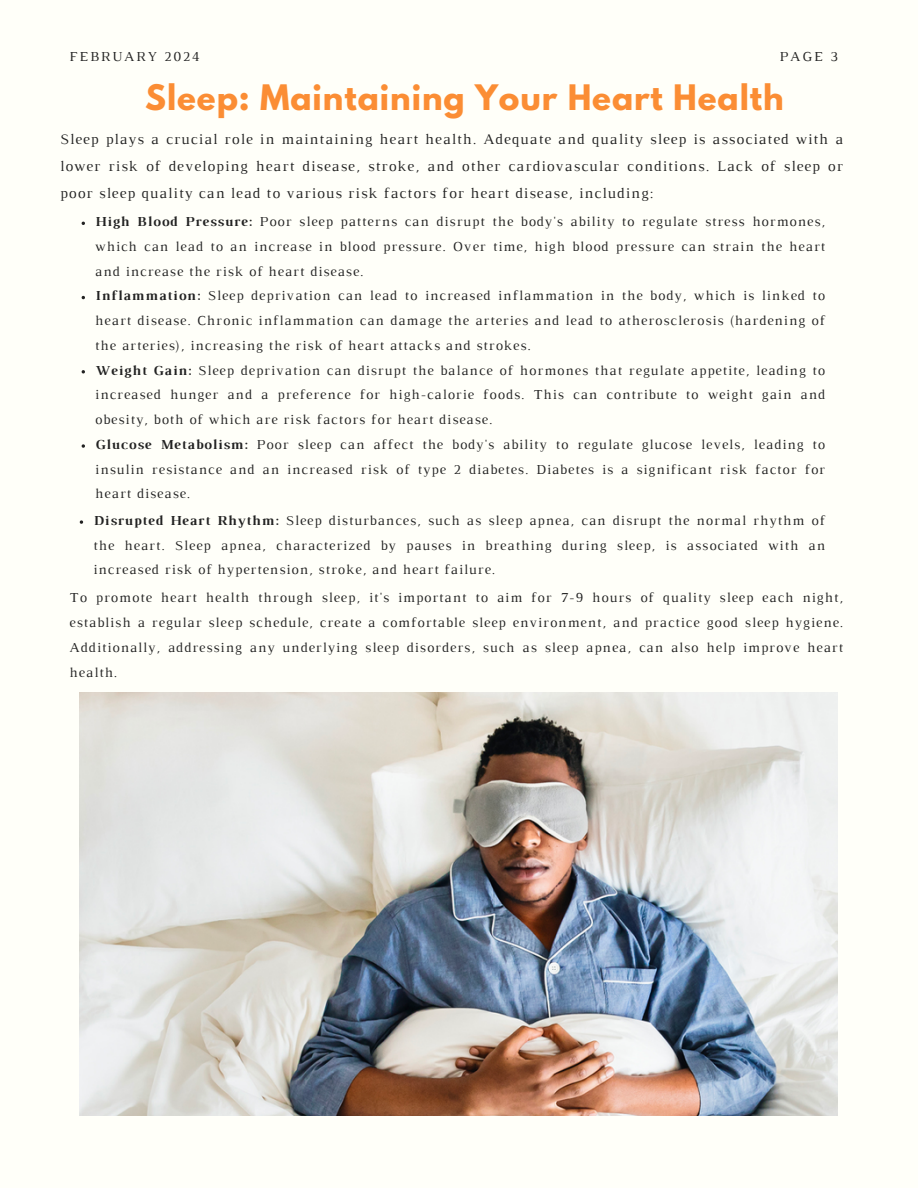
<style>
.page{position:relative;width:918px;height:1188px;background:#fffff9}
.page>*{position:absolute;margin:0;border:0;box-sizing:border-box;transform-origin:0 0}
.t1{font:700 31.2px "League Spartan";letter-spacing:.03em;color:#fb8d34}
.t2{font:15px/26.8px "Luthier";letter-spacing:.07em;color:#222;text-align:justify}
.t3{font:13.95px/24.8px "Luthier";letter-spacing:.07em;color:#222;text-align:justify}
.t4{font:13.95px "Luthier";letter-spacing:.14em;color:#222}
.s1{font-weight:700}
</style>
<div class="page">
<img style="left:79px;top:693px;width:758px;height:423px">
<svg style="left:82px;top:444px;width:3px;height:4px"></svg>
<svg style="left:80px;top:520px;width:3px;height:4px"></svg>
<h2 class="t4" style="left:70px;top:51px;width:132px">FEBRUARY 2024</h2>
<h1 class="t3" style="left:779px;top:45px;width:60px">PAGE 3</h1>
<p class="t1" style="left:145px;top:82px;width:640px">Sleep: Maintaining Your Heart Health</p>
<p class="t2" style="left:60px;top:127px;width:784px">Sleep plays a crucial role in maintaining heart health. Adequate and quality sleep is associated with a lower risk of developing heart disease, stroke, and other cardiovascular conditions. Lack of sleep or poor sleep quality can lead to various risk factors for heart disease, including:</p>
<p class="t3" style="left:95px;top:210px;width:731px"><span class="s1">High Blood Pressure:</span> Poor sleep patterns can disrupt the body's ability to regulate stress hormones, which can lead to an increase in blood pressure. Over time, high blood pressure can strain the heart and increase the risk of heart disease.</p>
<p class="t3" style="left:95px;top:285px;width:731px"><span class="s1">Inflammation:</span> Sleep deprivation can lead to increased inflammation in the body, which is linked to heart disease. Chronic inflammation can damage the arteries and lead to atherosclerosis (hardening of the arteries), increasing the risk of heart attacks and strokes.</p>
<p class="t3" style="left:95px;top:359px;width:731px"><span class="s1">Weight Gain:</span> Sleep deprivation can disrupt the balance of hormones that regulate appetite, leading to increased hunger and a preference for high-calorie foods. This can contribute to weight gain and obesity, both of which are risk factors for heart disease.</p>
<p class="t3" style="left:95px;top:433px;width:731px"><span class="s1">Glucose Metabolism:</span> Poor sleep can affect the body's ability to regulate glucose levels, leading to insulin resistance and an increased risk of type 2 diabetes. Diabetes is a significant risk factor for heart disease.</p>
<p class="t3" style="left:93px;top:509px;width:733px"><span class="s1">Disrupted Heart Rhythm:</span> Sleep disturbances, such as sleep apnea, can disrupt the normal rhythm of the heart. Sleep apnea, characterized by pauses in breathing during sleep, is associated with an increased risk of hypertension, stroke, and heart failure.</p>
<p class="t3" style="left:70px;top:586px;width:775px">To promote heart health through sleep, it's important to aim for 7-9 hours of quality sleep each night, establish a regular sleep schedule, create a comfortable sleep environment, and practice good sleep hygiene.<br>Additionally, addressing any underlying sleep disorders, such as sleep apnea, can also help improve heart health.</p>
</div>
